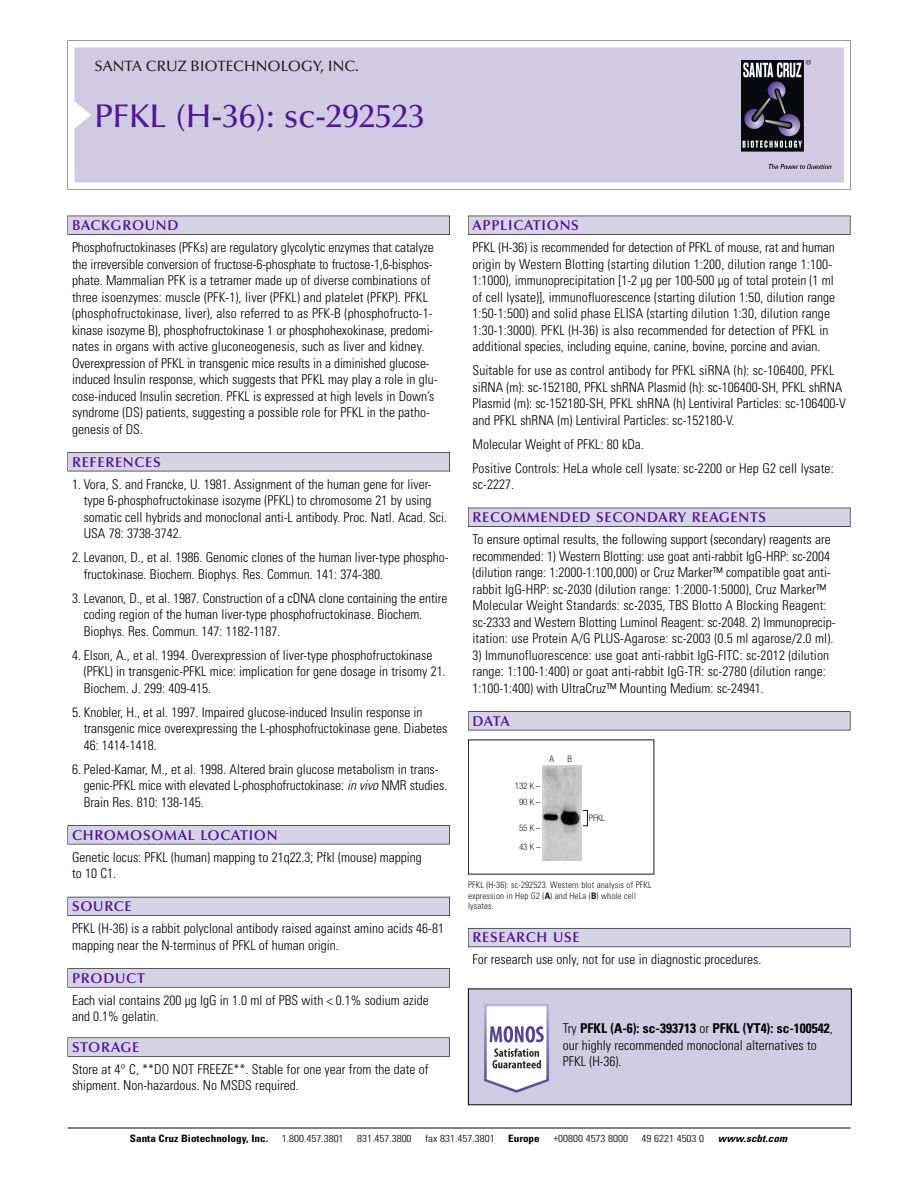
<style>
.page{position:relative;width:918px;height:1188px;background:#fff}
.page>*{position:absolute;margin:0;border:0;box-sizing:border-box;transform-origin:0 0}
.t1{font:500 33px "Optima";color:#511695}
.t2{font:500 15px "Optima";color:#231f20}
.t3{font:600 14.25px "Optima";letter-spacing:.05em;color:#511695}
.t4{font:300 condensed 13.5px/16.5px "Univers";color:#000}
.t5{font:300 condensed 10.2px "Univers";color:#000;scale:1.1 1}
.t6{font:700 condensed 10.2px "Univers";color:#000;scale:1.1 1}
.t7{font:italic 700 condensed 10.2px "Univers";letter-spacing:.005em;color:#000;scale:1.1 1}
.t8{font:9px/10.5px "Univers Condensed Light+IEZFAL";letter-spacing:.015em;color:#191919}
.t9{font:9px/16.5px "Helvetica Neue Light Cond+UZIYVN";color:#191919;text-align:center}
.s1{font-style:italic}
.s2{font-family:"Univers Condensed Bold+LXUEYB"}
.s3{font-weight:700}
</style>
<div class="page">
<svg style="left:68px;top:40px;width:783px;height:149px"></svg>
<div style="left:74px;top:47px;width:770px;height:135px;background:#d1cae3"></div>
<img style="left:741px;top:60px;width:90px;height:108px">
<div style="left:68px;top:216px;width:382px;height:19px;background:#525155"></div>
<div style="left:68px;top:216px;width:381px;height:18px;background:#d7d3e7"></div>
<div style="left:68px;top:452px;width:382px;height:19px;background:#525155"></div>
<div style="left:68px;top:453px;width:381px;height:18px;background:#d7d3e7"></div>
<div style="left:68px;top:825px;width:382px;height:19px;background:#545357"></div>
<div style="left:68px;top:826px;width:381px;height:18px;background:#d7d3e7"></div>
<div style="left:68px;top:897px;width:382px;height:19px;background:#54535a"></div>
<div style="left:68px;top:897px;width:381px;height:18px;background:#d7d3e7"></div>
<svg style="left:68px;top:968px;width:382px;height:20px"></svg>
<div style="left:68px;top:969px;width:381px;height:18px;background:#d7d3e7"></div>
<svg style="left:68px;top:1037px;width:382px;height:20px"></svg>
<div style="left:68px;top:1038px;width:381px;height:18px;background:#d7d3e7"></div>
<div style="left:468px;top:216px;width:382px;height:19px;background:#525155"></div>
<div style="left:468px;top:216px;width:382px;height:18px;background:#d7d3e7"></div>
<div style="left:468px;top:508px;width:382px;height:19px;background:#515055"></div>
<div style="left:468px;top:508px;width:382px;height:18px;background:#d7d3e7"></div>
<div style="left:468px;top:711px;width:382px;height:19px;background:#545357"></div>
<div style="left:468px;top:712px;width:382px;height:18px;background:#d7d3e7"></div>
<div style="left:468px;top:928px;width:382px;height:19px;background:#5b5961"></div>
<div style="left:468px;top:929px;width:382px;height:18px;background:#d7d3e7"></div>
<hr style="left:68px;top:1128px;width:782px;height:1px;background:#000">
<img style="left:543px;top:766px;width:38px;height:95px">
<div style="left:583px;top:810px;width:5px;height:16px;border:1px solid #191919"></div>
<img style="left:470px;top:990px;width:380px;height:113px">
<p class="t2" style="left:94px;top:61px;width:266px">SANTA CRUZ BIOTECHNOLOGY, INC.</p>
<h1 class="t1" style="left:94px;top:103px;width:332px">PFKL (H-36): sc-292523</h1>
<p class="t3" style="left:72px;top:219px;width:108px">BACKGROUND</p>
<p class="t4" style="left:72px;top:240px;width:367px">Phosphofructokinases (PFKs) are regulatory glycolytic enzymes that catalyze the irreversible conversion of fructose-6-phosphate to fructose-1,6-bisphos&shy;phate. Mammalian PFK is a tetramer made up of diverse combinations of three isoenzymes: muscle (PFK-1), liver (PFKL) and platelet (PFKP). PFKL (phosphofructokinase, liver), also referred to as PFK-B (phosphofructo-1- kinase isozyme B), phosphofructokinase 1 or phosphohexokinase, predomi&shy;nates in organs with active gluconeogenesis, such as liver and kidney.<br>Overexpression of PFKL in transgenic mice results in a diminished glucose&shy;induced Insulin response, which suggests that PFKL may play a role in glu&shy;cose-induced Insulin secretion. PFKL is expressed at high levels in Down’s syndrome (DS) patients, suggesting a possible role for PFKL in the patho&shy;genesis of DS.</p>
<p class="t3" style="left:72px;top:456px;width:90px">REFERENCES</p>
<p class="t4" style="left:84px;top:477px;width:365px;text-indent:-12px">1. Vora, S. and Francke, U. 1981. Assignment of the human gene for liver&shy;type 6-phosphofructokinase isozyme (PFKL) to chromosome 21 by using somatic cell hybrids and monoclonal anti-L antibody. Proc. Natl. Acad. Sci.<br>USA 78: 3738-3742.</p>
<p class="t4" style="left:84px;top:550px;width:366px;text-indent:-12px">2. Levanon, D., et al. 1986. Genomic clones of the human liver-type phospho&shy;fructokinase. Biochem. Biophys. Res. Commun. 141: 374-380.</p>
<p class="t4" style="left:84px;top:591px;width:365px;text-indent:-12px">3. Levanon, D., et al. 1987. Construction of a cDNA clone containing the entire coding region of the human liver-type phosphofructokinase. Biochem.<br>Biophys. Res. Commun. 147: 1182-1187.</p>
<p class="t4" style="left:84px;top:648px;width:363px;text-indent:-12px">4. Elson, A., et al. 1994. Overexpression of liver-type phosphofructokinase (PFKL) in transgenic-PFKL mice: implication for gene dosage in trisomy 21.<br>Biochem. J. 299: 409-415.</p>
<p class="t4" style="left:84px;top:705px;width:365px;text-indent:-12px">5. Knobler, H., et al. 1997. Impaired glucose-induced Insulin response in transgenic mice overexpressing the L-phosphofructokinase gene. Diabetes<br>46: 1414-1418.</p>
<p class="t4" style="left:84px;top:762px;width:365px;text-indent:-12px">6. Peled-Kamar, M., et al. 1998. Altered brain glucose metabolism in trans&shy;genic-PFKL mice with elevated L-phosphofructokinase: <span class="s1">in vivo</span> NMR studies.<br>Brain Res. 810: 138-145.</p>
<p class="t3" style="left:72px;top:829px;width:207px">CHROMOSOMAL LOCATION</p>
<p class="t4" style="left:72px;top:850px;width:351px">Genetic locus: PFKL (human) mapping to 21q22.3; Pfkl (mouse) mapping to 10 C1.</p>
<p class="t3" style="left:72px;top:901px;width:61px">SOURCE</p>
<p class="t4" style="left:72px;top:921px;width:373px">PFKL (H-36) is a rabbit polyclonal antibody raised against amino acids 46-81 mapping near the N-terminus of PFKL of human origin.</p>
<p class="t3" style="left:72px;top:972px;width:74px">PRODUCT</p>
<p class="t4" style="left:72px;top:993px;width:358px">Each vial contains 200 µg IgG in 1.0 ml of PBS with &lt; 0.1% sodium azide and 0.1% gelatin.</p>
<p class="t3" style="left:72px;top:1041px;width:69px">STORAGE</p>
<p class="t4" style="left:72px;top:1062px;width:358px">Store at 4° C, **DO NOT FREEZE**. Stable for one year from the date of shipment. Non-hazardous. No MSDS required.</p>
<p class="t3" style="left:473px;top:219px;width:108px">APPLICATIONS</p>
<p class="t4" style="left:473px;top:240px;width:364px">PFKL (H-36) is recommended for detection of PFKL of mouse, rat and human origin by Western Blotting (starting dilution 1:200, dilution range 1:100- 1:1000), immunoprecipitation [1-2 µg per 100-500 µg of total protein (1 ml of cell lysate)], immunofluorescence (starting dilution 1:50, dilution range 1:50-1:500) and solid phase ELISA (starting dilution 1:30, dilution range 1:30-1:3000). PFKL (H-36) is also recommended for detection of PFKL in additional species, including equine, canine, bovine, porcine and avian.</p>
<p class="t4" style="left:473px;top:363px;width:375px">Suitable for use as control antibody for PFKL siRNA (h): sc-106400, PFKL siRNA (m): sc-152180, PFKL shRNA Plasmid (h): sc-106400-SH, PFKL shRNA Plasmid (m): sc-152180-SH, PFKL shRNA (h) Lentiviral Particles: sc-106400-V and PFKL shRNA (m) Lentiviral Particles: sc-152180-V.</p>
<p class="t4" style="left:473px;top:433px;width:363px;line-height:24px">Molecular Weight of PFKL: 80 kDa.<br>Positive Controls: HeLa whole cell lysate: sc-2200 or Hep G2 cell lysate:</p>
<p class="t4" style="left:473px;top:477px;width:43px">sc-2227.</p>
<p class="t3" style="left:473px;top:512px;width:295px">RECOMMENDED SECONDARY REAGENTS</p>
<p class="t4" style="left:473px;top:532px;width:364px">To ensure optimal results, the following support (secondary) reagents are recommended: 1) Western Blotting: use goat anti-rabbit IgG-HRP: sc-2004 (dilution range: 1:2000-1:100,000) or Cruz Marker™ compatible goat anti&shy;rabbit IgG-HRP: sc-2030 (dilution range: 1:2000-1:5000), Cruz Marker™ Molecular Weight Standards: sc-2035, TBS Blotto A Blocking Reagent: sc-2333 and Western Blotting Luminol Reagent: sc-2048. 2) Immunoprecip&shy;itation: use Protein A/G PLUS-Agarose: sc-2003 (0.5 ml agarose/2.0 ml).</p>
<p class="t4" style="left:473px;top:648px;width:358px">3) Immunofluorescence: use goat anti-rabbit IgG-FITC: sc-2012 (dilution range: 1:100-1:400) or goat anti-rabbit IgG-TR: sc-2780 (dilution range:<br>1:100-1:400) with UltraCruz™ Mounting Medium: sc-24941.</p>
<p class="t3" style="left:473px;top:715px;width:39px">DATA</p>
<p class="t9" style="left:515px;top:778px;width:28px">132 K –<br>90K–</p>
<p class="t9" style="left:519px;top:819px;width:23px;line-height:19.5px;text-align:left">55K–<br>43K–</p>
<p class="t9" style="left:549px;top:752px;width:6px">A</p>
<p class="t9" style="left:567px;top:752px;width:6px">B</p>
<p class="t9" style="left:589px;top:810px;width:18px">PFKL</p>
<p class="t8" style="left:468px;top:881px;width:185px">PFKL (H-36): sc-292523. Western blot analysis of PFKL expression in Hep G2 (<span class="s2">A</span>) and HeLa (<span class="s2">B</span>) whole cell lysates.</p>
<p class="t3" style="left:473px;top:932px;width:109px">RESEARCH USE</p>
<p class="t4" style="left:473px;top:953px;width:290px">For research use only, not for use in diagnostic procedures.</p>
<p class="t4" style="left:563px;top:1021px;width:272px">Try <span class="s3">PFKL (A-6): sc-393713</span> or <span class="s3">PFKL (YT4): sc-100542</span>, our highly recommended monoclonal alternatives to<br>PFKL (H-36).</p>
<p class="t6" style="left:130px;top:1135px;width:127px">Santa Cruz Biotechnology, Inc.</p>
<p class="t5" style="left:282px;top:1135px;width:58px">1.800.457.3801</p>
<p class="t5" style="left:357px;top:1135px;width:51px">831.457.3800</p>
<p class="t5" style="left:425px;top:1135px;width:65px">fax 831.457.3801</p>
<p class="t6" style="left:508px;top:1135px;width:30px">Europe</p>
<p class="t5" style="left:553px;top:1135px;width:69px">+00800 4573 8000</p>
<p class="t5" style="left:642px;top:1135px;width:58px">49 6221 4503 0</p>
<p class="t7" style="left:718px;top:1135px;width:64px">www.scbt.com</p>
</div>
